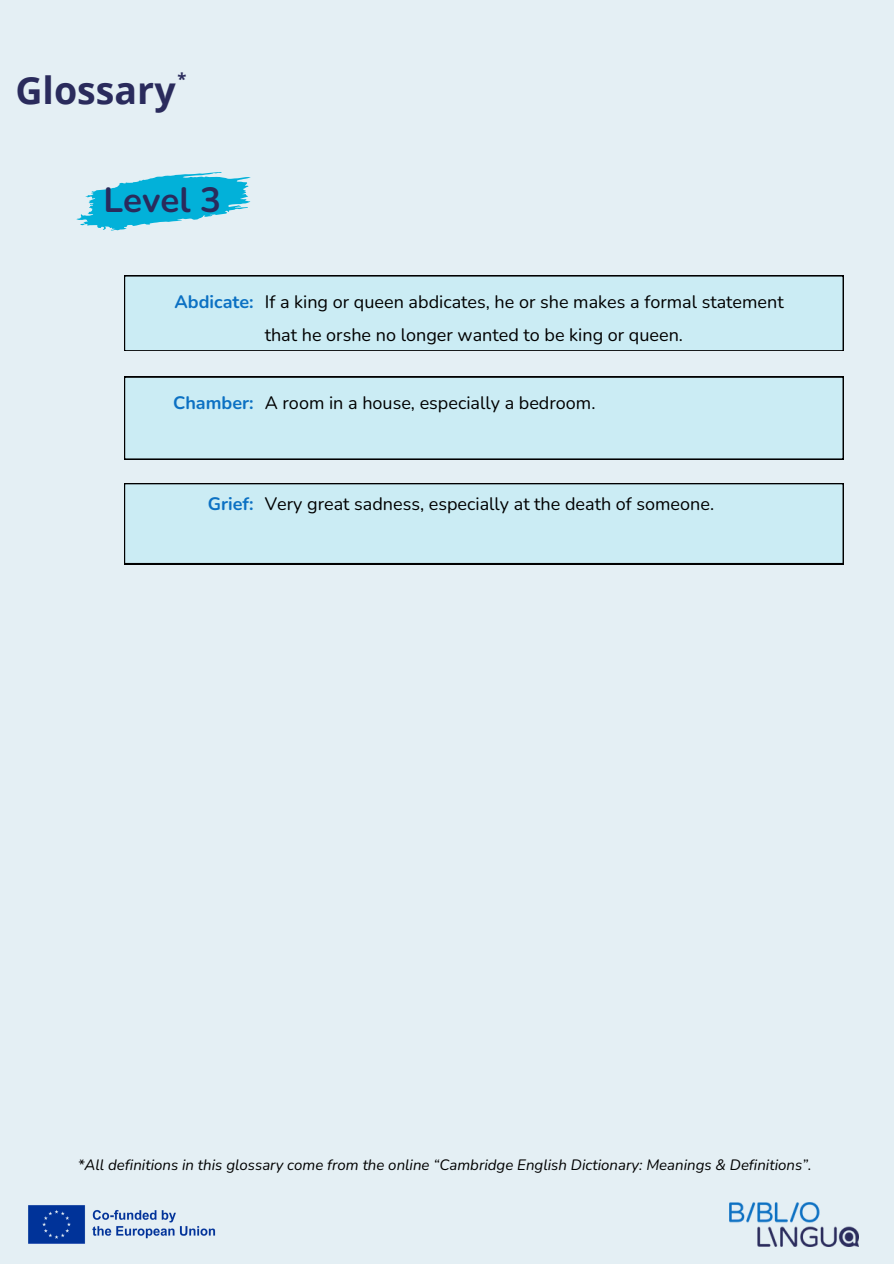
<style>
.page{position:relative;width:894px;height:1264px;background:#fff}
.page>*{position:absolute;margin:0;border:0;box-sizing:border-box;transform-origin:0 0}
.t1{font:700 37.5px "Open Sans";color:#2a2b5c}
.t2{font:700 34.95px "Nunito";color:#2a2b5c}
.t3{font:18px/33.8px "Nunito";color:#000}
.t4{font:700 18px "Nunito";color:#0c71c3}
.t5{font:700 16.5px "Open Sans";color:#2a2b5c}
.t6{font:italic 15px "Nunito";color:#000}
</style>
<div class="page">
<div style="left:0;top:0;width:893px;height:1263px;background:#e4eff4"></div>
<svg style="left:76px;top:172px;width:174px;height:58px"></svg>
<div style="left:124px;top:275px;width:719px;height:76px;background:#cbecf4"></div>
<div style="left:124px;top:376px;width:719px;height:83px;background:#cbecf4"></div>
<div style="left:124px;top:483px;width:719px;height:81px;background:#cbecf4"></div>
<img style="left:28px;top:1205px;width:188px;height:39px">
<img style="left:729px;top:1202px;width:128px;height:44px">
<h2 class="t5" style="left:177px;top:68px;width:10px">*</h2>
<p class="t1" style="left:15px;top:64px;width:162px">Glossary</p>
<h1 class="t2" style="left:104px;top:176px;width:119px">Level 3</h1>
<p class="t4" style="left:174px;top:289px;width:81px">Abdicate:</p>
<h3 class="t3" style="left:265px;top:285px;width:520px">If a king or queen abdicates, he or she makes a formal statement that he orshe no longer wanted to be king or queen.</h3>
<h1 class="t4" style="left:173px;top:390px;width:82px">Chamber:</h1>
<h3 class="t3" style="left:265px;top:386px;width:332px">A room in a house, especially a bedroom.</h3>
<h2 class="t4" style="left:208px;top:492px;width:47px">Grief:</h2>
<h3 class="t3" style="left:265px;top:487px;width:451px">Very great sadness, especially at the death of someone.</h3>
<h2 class="t6" style="left:78px;top:1154px;width:735px">*All definitions in this glossary come from the online “Cambridge English Dictionary: Meanings &amp; Definitions”.</h2>
</div>
